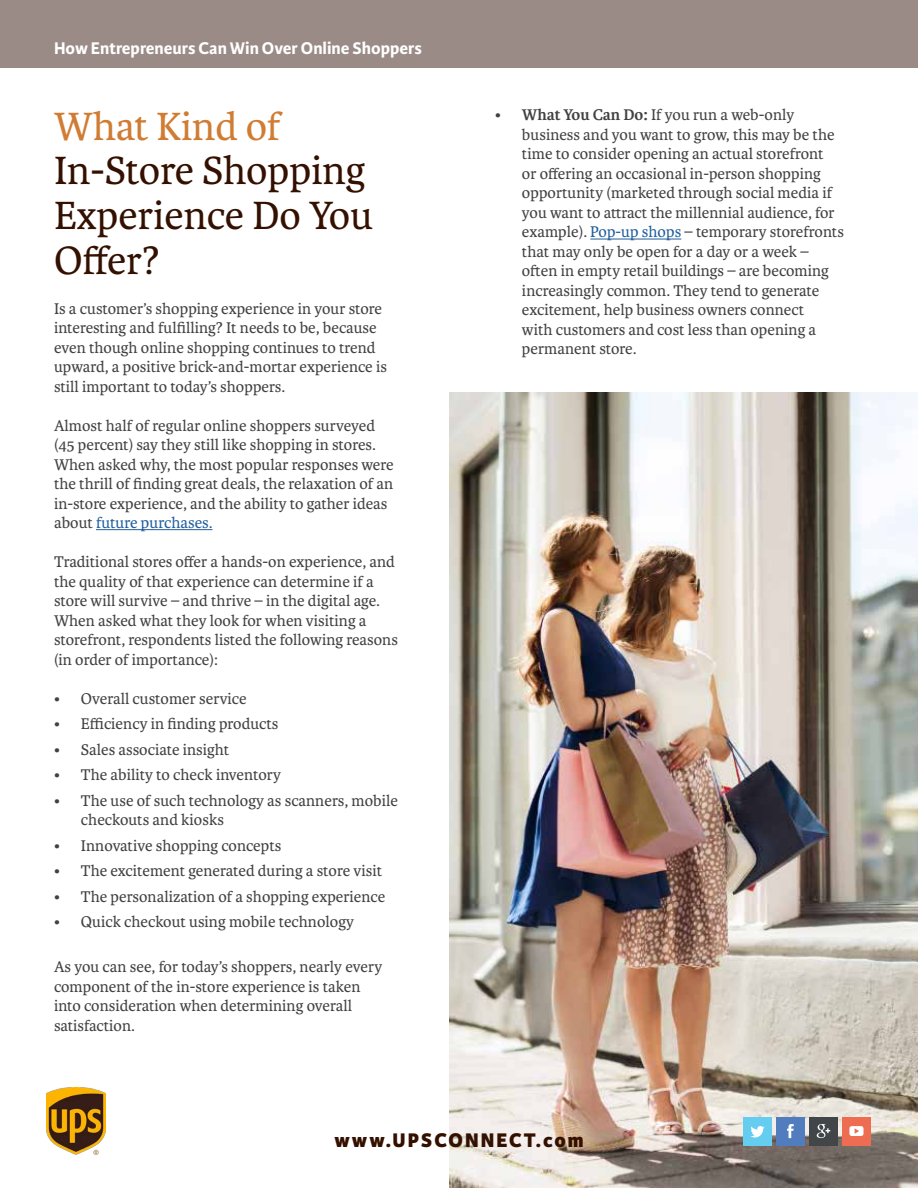
<style>
.page{position:relative;width:918px;height:1188px;background:#fff}
.page>*{position:absolute;margin:0;border:0;box-sizing:border-box;transform-origin:0 0}
.t1{font:42px/45px "Karmina";color:#341000}
.t2{font:42px "Karmina";color:#d07c33}
.t3{font:800 21px "Karmina Sans";letter-spacing:.1em;color:#341000}
.t4{font:700 18px "Karmina Sans";color:#fff}
.t5{font:16.5px/19.5px "Karmina";color:#414042}
.s1{color:#215e9e}
.s2{font-weight:700}
</style>
<div class="page">
<div style="left:0;top:0;width:918px;height:68px;background:#9a8b86"></div>
<img style="left:450px;top:392px;width:468px;height:796px">
<hr style="left:96px;top:529px;width:117px;height:1px;background:#215e9e">
<hr style="left:590px;top:239px;width:91px;height:1px;background:#215e9e">
<img style="left:46px;top:1088px;width:60px;height:67px">
<div style="left:743px;top:1117px;width:29px;height:28px;background:#65cdf0"></div>
<svg style="left:750px;top:1126px;width:15px;height:11px"></svg>
<div style="left:776px;top:1117px;width:29px;height:28px;background:#517cbe"></div>
<svg style="left:787px;top:1124px;width:7px;height:14px"></svg>
<div style="left:842px;top:1117px;width:29px;height:28px;background:#ed6c52"></div>
<svg style="left:849px;top:1126px;width:15px;height:10px"></svg>
<div style="left:809px;top:1117px;width:29px;height:28px;background:#434648"></div>
<svg style="left:817px;top:1124px;width:13px;height:14px"></svg>
<p class="t4" style="left:54px;top:38px;width:369px">How Entrepreneurs Can Win Over Online Shoppers</p>
<h1 class="t2" style="left:54px;top:102px;width:228px">What Kind of</h1>
<h1 class="t1" style="left:54px;top:149px;width:320px">In-Store Shopping<br>Experience Do You<br>Offer?</h1>
<p class="t5" style="left:54px;top:299px;width:335px">Is a customer’s shopping experience in your store interesting and fulfilling? It needs to be, because even though online shopping continues to trend upward, a positive brick-and-mortar experience is still important to today’s shoppers.</p>
<p class="t5" style="left:54px;top:416px;width:341px">Almost half of regular online shoppers surveyed (45 percent) say they still like shopping in stores.<br>When asked why, the most popular responses were the thrill of finding great deals, the relaxation of an in-store experience, and the ability to gather ideas about <span class="s1">future purchases.</span></p>
<p class="t5" style="left:54px;top:552px;width:346px">Traditional stores offer a hands-on experience, and the quality of that experience can determine if a store will survive – and thrive – in the digital age.<br>When asked what they look for when visiting a storefront, respondents listed the following reasons (in order of importance):</p>
<p class="t5" style="left:54px;top:689px;width:194px">• Overall customer service</p>
<p class="t5" style="left:54px;top:714px;width:226px">• Efficiency in finding products</p>
<p class="t5" style="left:54px;top:740px;width:177px">• Sales associate insight</p>
<p class="t5" style="left:54px;top:765px;width:229px">• The ability to check inventory</p>
<p class="t5" style="left:81px;top:791px;width:319px;text-indent:-27px">• The use of such technology as scanners, mobile checkouts and kiosks</p>
<p class="t5" style="left:54px;top:836px;width:229px">• Innovative shopping concepts</p>
<p class="t5" style="left:54px;top:861px;width:330px">• The excitement generated during a store visit</p>
<p class="t5" style="left:54px;top:887px;width:333px">• The personalization of a shopping experience</p>
<p class="t5" style="left:54px;top:912px;width:301px">• Quick checkout using mobile technology</p>
<p class="t5" style="left:54px;top:957px;width:330px">As you can see, for today’s shoppers, nearly every component of the in-store experience is taken into consideration when determining overall satisfaction.</p>
<p class="t5" style="left:522px;top:106px;width:323px;text-indent:-27px"><span class="s2">• What You Can Do:</span> If you run a web-only business and you want to grow, this may be the time to consider opening an actual storefront<br>or offering an occasional in-person shopping opportunity (marketed through social media if you want to attract the millennial audience, for example). <span class="s1">Pop-up shops</span> – temporary storefronts that may only be open for a day or a week – often in empty retail buildings – are becoming increasingly common. They tend to generate excitement, help business owners connect<br>with customers and cost less than opening a permanent store.</p>
<p class="t3" style="left:334px;top:1128px;width:251px">www.UPSCONNECT.com</p>
</div>
